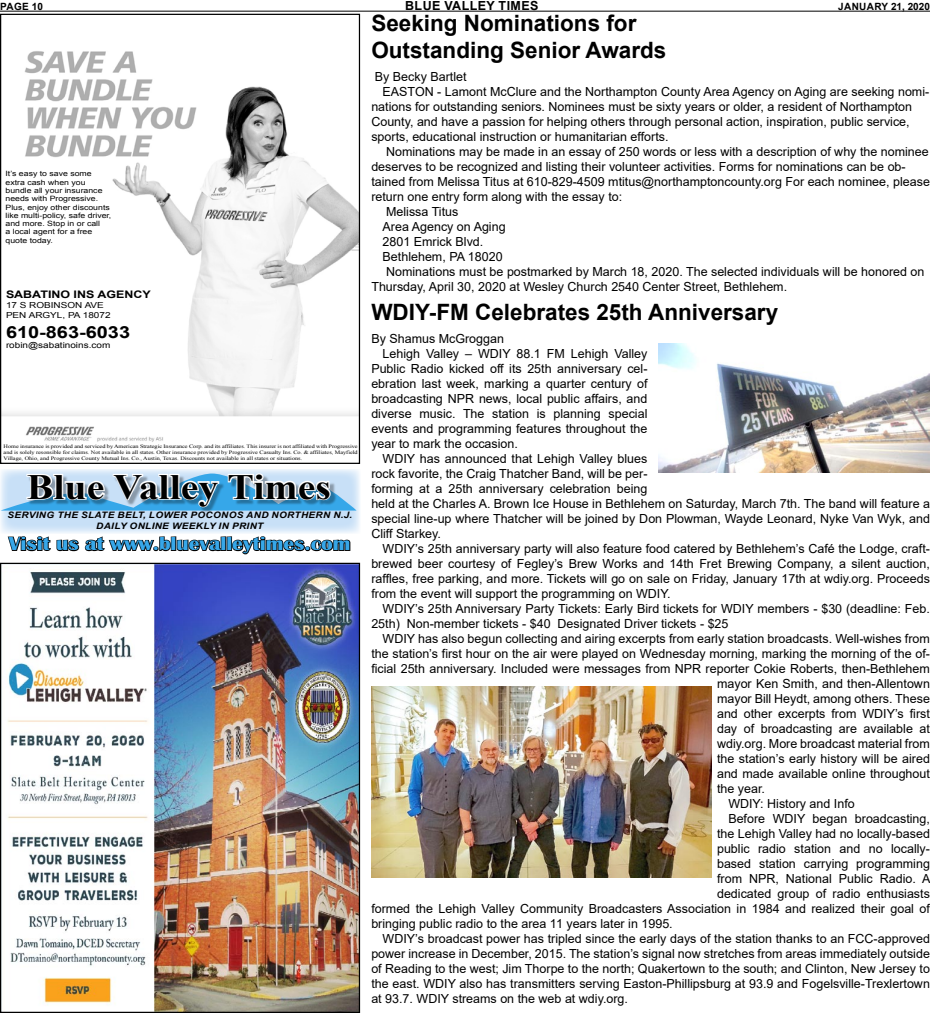
<style>
.page{position:relative;width:930px;height:1013px;background:#fff}
.page>*{position:absolute;margin:0;border:0;box-sizing:border-box;transform-origin:0 0}
.t1{font:700 35.62px "Times New Roman";color:#000;scale:1.12 1}
.t2{font:700 22.5px "Arial";color:#000}
.t3{font:700 19.25px "Britannic";color:#36a7e9;scale:1.12 1}
.t4{font:700 16.62px "Arial";color:#000;scale:1.2 1}
.t5{font:12.5px/15px "Arial";color:#000}
.t6{font:700 12.5px "Arial";letter-spacing:.035em;color:#000}
.t7{font:700 10.38px "Arial";color:#000;scale:1.2 1}
.t8{font:700 10px "Arial";letter-spacing:.02em;color:#000}
.t9{font:italic 700 8.88px "Arial";letter-spacing:.035em;color:#000;scale:1.12 1}
.t10{font:8.25px/10px "Arial";color:#000;scale:1.2 1}
.t11{font:7.25px/8.2px "Arial";color:#000;scale:1.2 1}
.t12{font:5.25px/6.2px "Times New Roman";color:#000;text-align:justify;scale:1.2 1}
</style>
<div class="page">
<hr style="left:0;top:11px;width:930px;height:1px;background:#000">
<svg style="left:0;top:469px;width:360px;height:64px;background:#d2e5f8"></svg>
<div style="left:28px;top:474px;width:309px;height:40px;background:#000;opacity:.32"></div>
<svg style="left:1px;top:471px;width:355px;height:39px"></svg>
<svg style="left:7px;top:536px;width:344px;height:19px"></svg>
<img style="left:2px;top:51px;width:356px;height:391px">
<div style="left:94px;top:204px;width:44px;height:32px;background:#fff"></div>
<div style="left:6px;top:171px;width:105px;height:93px;background:#fff"></div>
<div style="left:6px;top:291px;width:145px;height:71px;background:#fff"></div>
<img style="left:2px;top:564px;width:356px;height:446px">
<img style="left:659px;top:343px;width:271px;height:129px">
<img style="left:371px;top:686px;width:340px;height:191px">
<p class="t8" style="left:0;top:0;width:44px">PAGE 10</p>
<p class="t6" style="left:405px;top:-3px;width:135px">BLUE VALLEY TIMES</p>
<p class="t8" style="left:838px;top:0;width:93px">JANUARY 21, 2020</p>
<p class="t11" style="left:6px;top:170px;width:90px">It’s easy to save some extra cash when you bundle all your insurance needs with Progressive.<br>Plus, enjoy other discounts like multi-policy, safe driver, and more. Stop in or call<br>a local agent for a free quote today.</p>
<p class="t7" style="left:6px;top:288px;width:122px">SABATINO INS AGENCY</p>
<p class="t10" style="left:6px;top:301px;width:89px">17 S ROBINSON AVE<br>PEN ARGYL, PA 18072</p>
<p class="t4" style="left:6px;top:321px;width:105px">610-863-6033</p>
<p class="t10" style="left:6px;top:340px;width:88px">robin@sabatinoins.com</p>
<p class="t12" style="left:4px;top:443px;width:296px">Home insurance is provided and serviced by American Strategic Insurance Corp. and its affiliates. This insurer is not affiliated with Progressive and is solely resonsible for claims. Not available in all states. Other insurance provided by Progressive Casualty Ins. Co. &amp; affiliates, Mayfield Village, Ohio, and Progressive County Mutual Ins. Co., Austin, Texas. Discounts not available in all states or situations.</p>
<p class="t1" style="left:27px;top:461px;width:273px">Blue Valley Times</p>
<p class="t9" style="left:7px;top:509px;width:309px">SERVING THE SLATE BELT, LOWER POCONOS AND NORTHERN N.J.</p>
<p class="t9" style="left:96px;top:519px;width:151px">DAILY ONLINE WEEKLY IN PRINT</p>
<p class="t3" style="left:9px;top:533px;width:307px">Visit us at www.bluevalleytimes.com</p>
<p class="t2" style="left:371px;top:8px;width:267px">Seeking Nominations for</p>
<p class="t2" style="left:371px;top:35px;width:297px">Outstanding Senior Awards</p>
<p class="t5" style="left:375px;top:69px;width:93px">By Becky Bartlet</p>
<p class="t5" style="left:371px;top:84px;width:559px;text-indent:11px">EASTON - Lamont McClure and the Northampton County Area Agency on Aging are seeking nomi&shy;nations for outstanding seniors. Nominees must be sixty years or older, a resident of Northampton County, and have a passion for helping others through personal action, inspiration, public service, sports, educational instruction or humanitarian efforts.</p>
<p class="t5" style="left:371px;top:144px;width:560px;text-indent:15px">Nominations may be made in an essay of 250 words or less with a description of why the nominee deserves to be recognized and listing their volunteer activities. Forms for nominations can be ob&shy;tained from Melissa Titus at 610-829-4509 mtitus@northamptoncounty.org For each nominee, please return one entry form along with the essay to:</p>
<p class="t5" style="left:386px;top:204px;width:74px">Melissa Titus</p>
<p class="t5" style="left:382px;top:219px;width:124px">Area Agency on Aging</p>
<p class="t5" style="left:382px;top:234px;width:102px">2801 Emrick Blvd.</p>
<p class="t5" style="left:382px;top:249px;width:121px">Bethlehem, PA 18020</p>
<p class="t5" style="left:371px;top:264px;width:554px;text-indent:15px">Nominations must be postmarked by March 18, 2020. The selected individuals will be honored on<br>Thursday, April 30, 2020 at Wesley Church 2540 Center Street, Bethlehem.</p>
<p class="t2" style="left:371px;top:296px;width:408px">WDIY-FM Celebrates 25th Anniversary</p>
<p class="t5" style="left:371px;top:331px;width:134px">By Shamus McGroggan</p>
<p class="t5" style="left:371px;top:346px;width:278px;text-align:justify;text-indent:11px">Lehigh Valley – WDIY 88.1 FM Lehigh Valley Public Radio kicked off its 25th anniversary cel&shy;ebration last week, marking a quarter century of broadcasting NPR news, local public affairs, and diverse music. The station is planning special events and programming features throughout the year to mark the occasion.</p>
<p class="t5" style="left:371px;top:451px;width:560px;text-indent:11px">WDIY has announced that Lehigh Valley blues<br>rock favorite, the Craig Thatcher Band, will be per-<br>forming at a 25th anniversary celebration being<br>held at the Charles A. Brown Ice House in Bethlehem on Saturday, March 7th. The band will feature a special line-up where Thatcher will be joined by Don Plowman, Wayde Leonard, Nyke Van Wyk, and Cliff Starkey.</p>
<p class="t5" style="left:371px;top:541px;width:560px;text-align:justify;text-indent:11px">WDIY’s 25th anniversary party will also feature food catered by Bethlehem’s Café the Lodge, craft&shy;brewed beer courtesy of Fegley’s Brew Works and 14th Fret Brewing Company, a silent auction, raffles, free parking, and more. Tickets will go on sale on Friday, January 17th at wdiy.org. Proceeds from the event will support the programming on WDIY.</p>
<p class="t5" style="left:371px;top:601px;width:560px;text-indent:11px">WDIY’s 25th Anniversary Party Tickets: Early Bird tickets for WDIY members - $30 (deadline: Feb.<br>25th) Non-member tickets - $40 Designated Driver tickets - $25</p>
<p class="t5" style="left:382px;top:631px;width:549px">WDIY has also begun collecting and airing excerpts from early station broadcasts. Well-wishes from</p>
<p class="t5" style="left:371px;top:646px;width:560px">the station’s first hour on the air were played on Wednesday morning, marking the morning of the of-</p>
<p class="t5" style="left:371px;top:661px;width:560px">ficial 25th anniversary. Included were messages from NPR reporter Cokie Roberts, then-Bethlehem</p>
<p class="t5" style="left:717px;top:676px;width:214px">mayor Ken Smith, and then-Allentown</p>
<p class="t5" style="left:717px;top:691px;width:214px">mayor Bill Heydt, among others. These</p>
<p class="t5" style="left:717px;top:706px;width:214px">and other excerpts from WDIY’s first</p>
<p class="t5" style="left:717px;top:721px;width:214px">day of broadcasting are available at</p>
<p class="t5" style="left:717px;top:736px;width:214px">wdiy.org. More broadcast material from</p>
<p class="t5" style="left:717px;top:751px;width:214px">the station’s early history will be aired</p>
<p class="t5" style="left:717px;top:766px;width:214px">and made available online throughout</p>
<p class="t5" style="left:717px;top:781px;width:49px">the year.</p>
<p class="t5" style="left:728px;top:796px;width:128px">WDIY: History and Info</p>
<p class="t5" style="left:728px;top:811px;width:203px">Before WDIY began broadcasting,</p>
<p class="t5" style="left:717px;top:826px;width:214px">the Lehigh Valley had no locally-based</p>
<p class="t5" style="left:717px;top:841px;width:214px">public radio station and no locally-</p>
<p class="t5" style="left:717px;top:856px;width:214px">based station carrying programming</p>
<p class="t5" style="left:717px;top:871px;width:215px">from NPR, National Public Radio. A</p>
<p class="t5" style="left:717px;top:886px;width:214px">dedicated group of radio enthusiasts</p>
<p class="t5" style="left:371px;top:901px;width:560px">formed the Lehigh Valley Community Broadcasters Association in 1984 and realized their goal of</p>
<p class="t5" style="left:371px;top:916px;width:303px">bringing public radio to the area 11 years later in 1995.</p>
<p class="t5" style="left:371px;top:931px;width:560px;text-align:justify;text-indent:11px">WDIY’s broadcast power has tripled since the early days of the station thanks to an FCC-approved power increase in December, 2015. The station’s signal now stretches from areas immediately outside of Reading to the west; Jim Thorpe to the north; Quakertown to the south; and Clinton, New Jersey to the east. WDIY also has transmitters serving Easton-Phillipsburg at 93.9 and Fogelsville-Trexlertown at 93.7. WDIY streams on the web at wdiy.org.</p>
</div>
